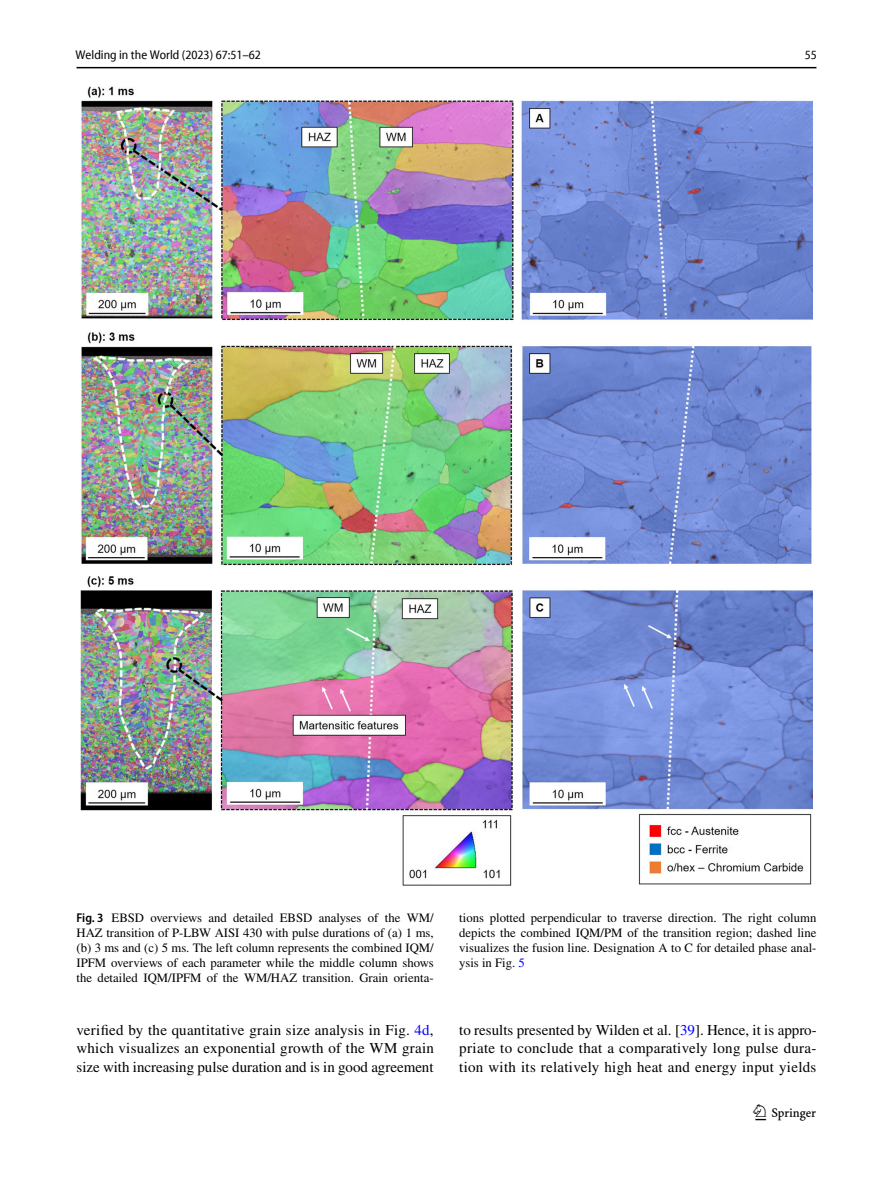
<style>
.page{position:relative;width:893px;height:1187px;background:#fff}
.page>*{position:absolute;margin:0;border:0;box-sizing:border-box;transform-origin:0 0}
.t1{font:22.5px "Springnew Regular 3";color:#000}
.t2{font:15px/18.8px "STIX";color:#000;text-align:justify}
.t3{font:12.75px/15px "STIX";color:#000;text-align:justify}
.t4{font:semi-condensed 12.75px "Myriad Pro Unic";color:#000}
.s1{font-family:"Myriad Pro";font-weight:600;font-stretch:semi-condensed}
.s2{color:#00f}
</style>
<div class="page">
<hr style="left:77px;top:67px;width:739px;height:1px;background:#000">
<img style="left:81px;top:87px;width:731px;height:799px">
<p class="t4" style="left:76px;top:50px;width:187px">Welding in the World (2023) 67:51–62</p>
<p class="t4" style="left:805px;top:50px;width:14px">55</p>
<p class="t3" style="left:77px;top:910px;width:359px"><span class="s1">Fig. 3</span> EBSD overviews and detailed EBSD analyses of the WM/ HAZ transition of P-LBW AISI 430 with pulse durations of (a) 1 ms, (b) 3 ms and (c) 5 ms. The left column represents the combined IQM/ IPFM overviews of each parameter while the middle column shows the detailed IQM/IPFM of the WM/HAZ transition. Grain orienta-</p>
<p class="t3" style="left:459px;top:910px;width:359px">tions plotted perpendicular to traverse direction. The right column depicts the combined IQM/PM of the transition region; dashed line visualizes the fusion line. Designation A to C for detailed phase anal&shy;ysis in Fig. <span class="s2">5</span></p>
<p class="t2" style="left:77px;top:1021px;width:359px">verified by the quantitative grain size analysis in Fig. <span class="s2">4d</span>, which visualizes an exponential growth of the WM grain size with increasing pulse duration and is in good agreement</p>
<p class="t2" style="left:459px;top:1021px;width:359px">to results presented by Wilden et al. [<span class="s2">39</span>]. Hence, it is appro&shy;priate to conclude that a comparatively long pulse dura&shy;tion with its relatively high heat and energy input yields</p>
<h1 class="t1" style="left:755px;top:1104px;width:62px">1 3</h1>
</div>
